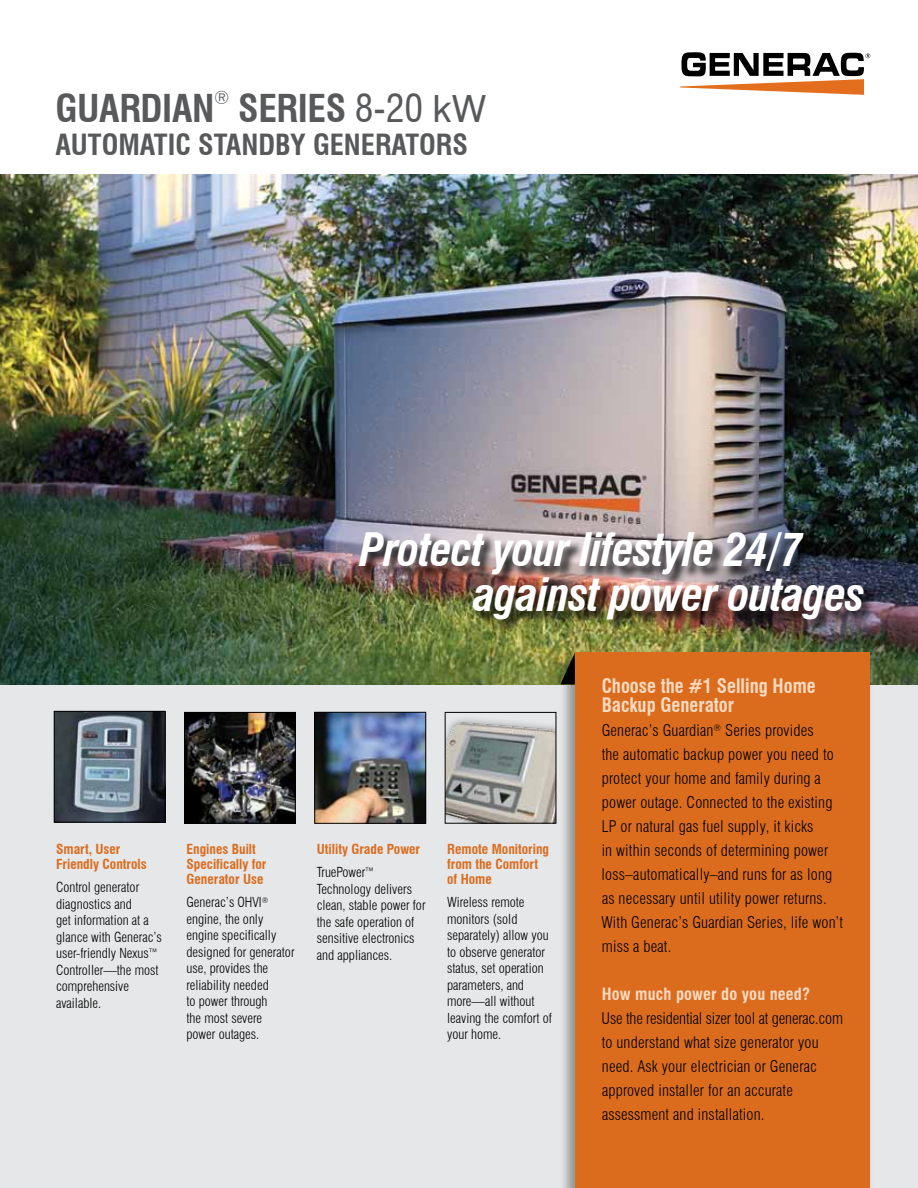
<style>
.page{position:relative;width:918px;height:1188px;background:#fff}
.page>*{position:absolute;margin:0;border:0;box-sizing:border-box;transform-origin:0 0}
.t1{font:italic 700 condensed 45px/45px "Swiss 721 BT";letter-spacing:-.02em;color:#fff}
.t2{font:700 condensed 37.5px "Swiss 721 BT";letter-spacing:-.01em;color:#58595b}
.t3{font:700 condensed 28.5px "Swiss 721 BT";color:#58595b}
.t4{font:700 condensed 19.5px/19.5px "Swiss 721 BT";color:#f7dac2;scale:.96 1}
.t5{font:300 18.3px "Swiss 721 BT";color:#58595b}
.t6{font:700 condensed 16.5px "Swiss 721 BT";letter-spacing:.01em;color:#f7dac2}
.t7{font:300 condensed 15.75px/24px "Swiss 721 BT";letter-spacing:.01em;color:#000}
.t8{font:300 condensed 13.5px/16.5px "Swiss 721 BT";color:#000}
.t9{font:700 condensed 13.5px/15px "Swiss 721 BT";color:#db6c1d}
.s1{font-weight:400}
.s2{font-weight:400;font-stretch:normal}
</style>
<div class="page">
<div style="left:0;top:653px;width:918px;height:535px;background:#e6e7e8"></div>
<img style="left:0;top:175px;width:918px;height:509px">
<img style="left:56px;top:713px;width:107px;height:107px">
<div style="left:54px;top:711px;width:111px;height:111px;border:1px solid #000"></div>
<img style="left:317px;top:714px;width:107px;height:107px">
<div style="left:315px;top:712px;width:111px;height:111px;border:1px solid #000"></div>
<img style="left:186px;top:714px;width:108px;height:108px">
<div style="left:184px;top:712px;width:112px;height:112px;border:1px solid #000"></div>
<svg style="left:447px;top:718px;width:107px;height:104px;background:#a7a8a4"></svg>
<div style="left:445px;top:712px;width:111px;height:112px;border:1px solid #000"></div>
<svg style="left:680px;top:52px;width:190px;height:43px"></svg>
<div style="left:359px;top:531px;width:518px;height:102px;background:#000;opacity:.75"></div>
<div style="left:559px;top:652px;width:315px;height:536px;background:#000;opacity:.36"></div>
<div style="left:575px;top:653px;width:294px;height:535px;background:#db6c1d"></div>
<svg style="left:561px;top:653px;width:14px;height:31px"></svg>
<h2 class="t2" style="left:56px;top:86px;width:160px">Guardian</h2>
<h3 class="t5" style="left:214px;top:86px;width:17px">®</h3>
<h2 class="t2" style="left:238px;top:86px;width:249px">SERIES <span class="s1">8-20</span> <span class="s2">kW</span></h2>
<h3 class="t3" style="left:55px;top:128px;width:411px">Automatic standby generators</h3>
<p class="t9" style="left:56px;top:842px;width:92px">Smart, User<br>Friendly Controls</p>
<p class="t8" style="left:56px;top:879px;width:107px">Control generator diagnostics and<br>get information at a glance with Generac’s user-friendly Nexus™<br>Controller—the most comprehensive available.</p>
<h1 class="t1" style="left:473px;top:527px;width:393px;text-indent:-114px">Protect your lifestyle 24/7 against power outages</h1>
<p class="t9" style="left:186px;top:842px;width:82px">Engines Built<br>Specifically for<br>Generator Use</p>
<p class="t8" style="left:186px;top:894px;width:110px">Generac’s OHVI<sup>® </sup>engine, the only engine specifically designed for generator use, provides the reliability needed<br>to power through<br>the most severe<br>power outages.</p>
<p class="t9" style="left:317px;top:842px;width:105px">Utility Grade Power</p>
<p class="t8" style="left:317px;top:864px;width:110px">TruePower™<br>Technology delivers clean, stable power for the safe operation of sensitive electronics and appliances.</p>
<p class="t9" style="left:447px;top:842px;width:104px">Remote Monitoring from the Comfort of Home</p>
<p class="t8" style="left:447px;top:894px;width:106px">Wireless remote monitors (sold separately) allow you to observe generator status, set operation parameters, and more—all without leaving the comfort of your home.</p>
<h3 class="t4" style="left:602px;top:676px;width:224px">Choose the #1 Selling Home<br>Backup Generator</h3>
<p class="t7" style="left:601px;top:719px;width:243px">Generac’s Guardian<sup>®</sup> Series provides<br>the automatic backup power you need to protect your home and family during a power outage. Connected to the existing LP or natural gas fuel supply, it kicks<br>in within seconds of determining power loss–automatically–and runs for as long as necessary until utility power returns.<br>With Generac’s Guardian Series, life won’t miss a beat.</p>
<p class="t6" style="left:602px;top:984px;width:210px">How much power do you need?</p>
<p class="t7" style="left:602px;top:1007px;width:243px">Use the residential sizer tool at generac.com to understand what size generator you need. Ask your electrician or Generac approved installer for an accurate assessment and installation.</p>
</div>
